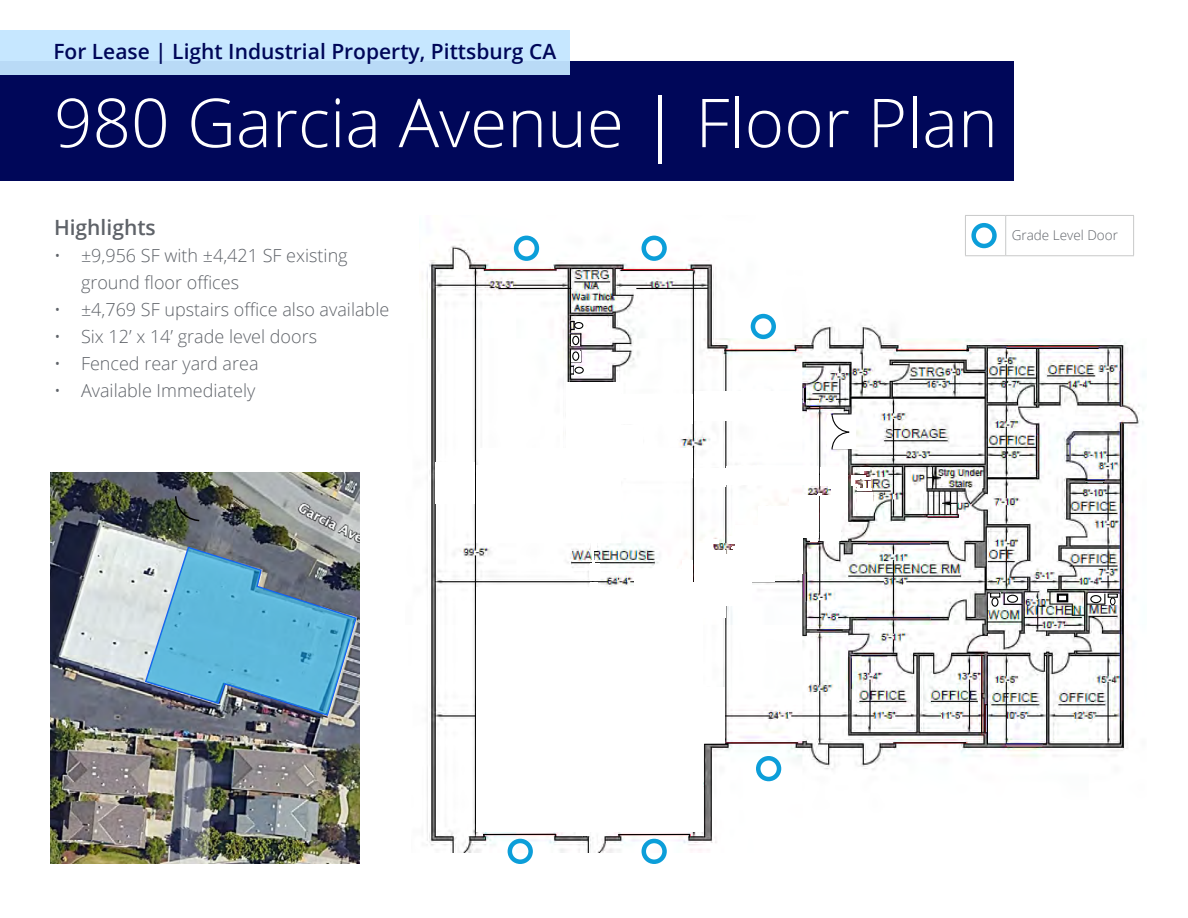
<style>
.page{position:relative;width:1188px;height:918px;background:#fff}
.page>*{position:absolute;margin:0;border:0;box-sizing:border-box;transform-origin:0 0}
.t1{font:300 67.5px "Open Sans";color:#fff}
.t2{font:600 21px "Open Sans";color:#000759}
.t3{font:600 21px "Open Sans";color:#5f6369}
.t4{font:300 18px/27px "Open Sans";color:#5f6369}
.t5{font:300 13.5px "Open Sans";color:#5f6369}
</style>
<div class="page">
<div style="left:0;top:62px;width:1013px;height:119px;background:#000759"></div>
<img style="left:51px;top:472px;width:309px;height:392px">
<div style="left:0;top:30px;width:570px;height:45px;background:linear-gradient(to right,#c2e3fc,#c2e3fc)"></div>
<img style="left:144px;top:545px;width:214px;height:172px">
<img style="left:426px;top:235px;width:718px;height:618px">
<div style="left:877px;top:215px;width:270px;height:92px;background:#fff"></div>
<div style="left:635px;top:582px;width:58px;height:5px;background:#fff"></div>
<div style="left:635px;top:569px;width:58px;height:12px;background:#fff"></div>
<div style="left:683px;top:560px;width:10px;height:14px;background:#fff"></div>
<div style="left:694px;top:550px;width:32px;height:31px;background:#fff"></div>
<div style="left:694px;top:582px;width:32px;height:36px;background:#fff"></div>
<div style="left:727px;top:582px;width:25px;height:24px;background:#fff"></div>
<div style="left:727px;top:554px;width:48px;height:27px;background:#fff"></div>
<div style="left:696px;top:544px;width:17px;height:19px;background:#fff"></div>
<div style="left:705px;top:537px;width:8px;height:8px;background:#fff"></div>
<svg style="left:713px;top:539px;width:6px;height:4px"></svg>
<div style="left:728px;top:550px;width:14px;height:6px;background:#fff"></div>
<div style="left:735px;top:525px;width:38px;height:31px;background:#fff"></div>
<div style="left:758px;top:506px;width:44px;height:68px;background:#fff"></div>
<svg style="left:731px;top:546px;width:4px;height:4px"></svg>
<div style="left:728px;top:536px;width:9px;height:7px;background:#fff"></div>
<div style="left:790px;top:495px;width:29px;height:43px;background:#fff"></div>
<div style="left:820px;top:499px;width:21px;height:42px;background:#fff"></div>
<div style="left:810px;top:529px;width:8px;height:12px;background:#fff"></div>
<div style="left:820px;top:495px;width:11px;height:6px;background:#fff"></div>
<div style="left:828px;top:482px;width:11px;height:7px;background:#fff"></div>
<div style="left:831px;top:475px;width:16px;height:36px;background:#fff"></div>
<div style="left:857px;top:492px;width:16px;height:17px;background:#fff"></div>
<svg style="left:852px;top:467px;width:20px;height:24px"></svg>
<hr style="left:636px;top:288px;width:72px;height:1px;background:#000">
<hr style="left:499px;top:288px;width:72px;height:1px;background:#000">
<hr style="left:724px;top:350px;width:72px;height:1px;background:#000">
<hr style="left:896px;top:350px;width:73px;height:1px;background:#000">
<hr style="left:483px;top:834px;width:73px;height:1px;background:#000">
<hr style="left:618px;top:834px;width:72px;height:1px;background:#000">
<hr style="left:725px;top:742px;width:73px;height:2px;background:#000">
<hr style="left:893px;top:742px;width:73px;height:1px;background:#000">
<hr style="left:849px;top:657px;width:1px;height:43px;background:#000">
<hr style="left:860px;top:654px;width:32px;height:1px;background:#8f8f8f">
<hr style="left:810px;top:631px;width:32px;height:1px;background:#8f8f8f">
<hr style="left:867px;top:618px;width:64px;height:1px;background:#8f8f8f">
<hr style="left:1006px;top:347px;width:93px;height:1px;background:#8f8f8f">
<hr style="left:1120px;top:371px;width:1px;height:35px;background:#000">
<hr style="left:1037px;top:435px;width:1px;height:35px;background:#8f8f8f">
<svg style="left:1085px;top:480px;width:20px;height:2px"></svg>
<hr style="left:1121px;top:423px;width:1px;height:35px;background:#8f8f8f">
<svg style="left:1070px;top:443px;width:1px;height:18px"></svg>
<hr style="left:1121px;top:503px;width:1px;height:86px;background:#8f8f8f">
<hr style="left:804px;top:571px;width:1px;height:55px;background:#8f8f8f">
<svg style="left:805px;top:572px;width:2px;height:30px"></svg>
<svg style="left:807px;top:542px;width:13px;height:3px"></svg>
<hr style="left:868px;top:543px;width:62px;height:2px;background:#000">
<hr style="left:867px;top:542px;width:64px;height:1px;background:#8f8f8f">
<hr style="left:865px;top:617px;width:65px;height:1px;background:#000">
<svg style="left:817px;top:630px;width:26px;height:1px"></svg>
<svg style="left:861px;top:655px;width:26px;height:1px"></svg>
<hr style="left:851px;top:658px;width:1px;height:31px;background:#000">
<hr style="left:850px;top:656px;width:1px;height:44px;background:#8f8f8f">
<hr style="left:981px;top:656px;width:2px;height:78px;background:#000">
<hr style="left:985px;top:704px;width:1px;height:30px;background:#000">
<hr style="left:987px;top:704px;width:1px;height:40px;background:#000">
<hr style="left:1007px;top:744px;width:40px;height:1px;background:#000">
<hr style="left:1007px;top:746px;width:35px;height:1px;background:#8f8f8f">
<hr style="left:1006px;top:745px;width:37px;height:1px;background:#8f8f8f">
<hr style="left:1121px;top:634px;width:1px;height:87px;background:#8f8f8f">
<hr style="left:1120px;top:423px;width:1px;height:321px;background:#000">
<hr style="left:1123px;top:423px;width:1px;height:325px;background:#000">
<svg style="left:570px;top:321px;width:11px;height:54px"></svg>
<div style="left:991px;top:598px;width:9px;height:9px;background:#fff"></div>
<div style="left:991px;top:597px;width:8px;height:10px;border:1px solid #000;border-radius:50%"></div>
<svg style="left:990px;top:592px;width:33px;height:13px"></svg>
<hr style="left:927px;top:517px;width:31px;height:1px;background:#000">
<svg style="left:1056px;top:594px;width:15px;height:9px"></svg>
<div style="left:1057px;top:593px;width:11px;height:9px;border:2px solid #000"></div>
<svg style="left:1115px;top:595px;width:3px;height:10px"></svg>
<div style="left:1108px;top:593px;width:10px;height:5px;border:1px solid #000"></div>
<svg style="left:1086px;top:594px;width:29px;height:11px"></svg>
<div style="left:574px;top:366px;width:16px;height:9px;background:#fff"></div>
<svg style="left:571px;top:351px;width:9px;height:11px"></svg>
<svg style="left:571px;top:335px;width:9px;height:11px"></svg>
<div style="left:575px;top:321px;width:9px;height:11px;background:#fff"></div>
<div style="left:572px;top:336px;width:7px;height:9px;border:1px solid #000;border-radius:50%"></div>
<div style="left:572px;top:351px;width:7px;height:10px;border:1px solid #000;border-radius:50%"></div>
<div style="left:574px;top:367px;width:10px;height:7px;border:1px solid #000;border-radius:50%"></div>
<div style="left:574px;top:322px;width:9px;height:7px;border:1px solid #000;border-radius:50%"></div>
<hr style="left:1036px;top:436px;width:1px;height:35px;background:#000">
<hr style="left:1121px;top:371px;width:1px;height:35px;background:#8f8f8f">
<svg style="left:803px;top:387px;width:17px;height:22px"></svg>
<hr style="left:1006px;top:348px;width:93px;height:1px;background:#000">
<div style="left:827px;top:415px;width:29px;height:33px;background:#fff"></div>
<svg style="left:831px;top:413px;width:19px;height:37px"></svg>
<hr style="left:620px;top:270px;width:73px;height:1px;background:#000">
<hr style="left:484px;top:269px;width:73px;height:2px;background:#000">
<div style="left:566px;top:383px;width:55px;height:76px;background:#fff"></div>
<div style="left:617px;top:426px;width:25px;height:25px;background:#fff"></div>
<div style="left:476px;top:587px;width:227px;height:245px;background:#fff"></div>
<div style="left:590px;top:582px;width:7px;height:8px;background:#fff"></div>
<div style="left:691px;top:582px;width:6px;height:7px;background:#fff"></div>
<div style="left:700px;top:688px;width:24px;height:56px;background:#fff"></div>
<div style="left:577px;top:824px;width:12px;height:12px;background:#fff"></div>
<svg style="left:704px;top:744px;width:24px;height:1px"></svg>
<div style="left:615px;top:394px;width:78px;height:29px;background:#fff"></div>
<div style="left:727px;top:392px;width:75px;height:29px;background:#fff"></div>
<div style="left:694px;top:392px;width:31px;height:29px;background:#fff"></div>
<div style="left:480px;top:449px;width:213px;height:29px;background:#fff"></div>
<div style="left:694px;top:468px;width:31px;height:18px;background:#fff"></div>
<div style="left:727px;top:466px;width:92px;height:19px;background:#fff"></div>
<div style="left:820px;top:467px;width:28px;height:19px;background:#fff"></div>
<div style="left:436px;top:463px;width:39px;height:41px;background:#fff"></div>
<div style="left:476px;top:466px;width:145px;height:77px;background:#fff"></div>
<div style="left:591px;top:541px;width:6px;height:10px;background:#fff"></div>
<div style="left:590px;top:564px;width:9px;height:17px;background:#fff"></div>
<svg style="left:592px;top:551px;width:3px;height:11px"></svg>
<svg style="left:174px;top:495px;width:27px;height:27px"></svg>
<hr style="left:965px;top:215px;width:41px;height:1px;background:#c8c9c9">
<hr style="left:965px;top:216px;width:1px;height:39px;background:#c8c9c9">
<hr style="left:1006px;top:215px;width:128px;height:1px;background:#c8c9c9">
<hr style="left:1005px;top:216px;width:1px;height:39px;background:#c8c9c9">
<hr style="left:1133px;top:216px;width:1px;height:39px;background:#c8c9c9">
<hr style="left:965px;top:255px;width:41px;height:1px;background:#c8c9c9">
<hr style="left:1006px;top:255px;width:128px;height:1px;background:#c8c9c9">
<div style="left:971px;top:223px;width:26px;height:25px;border:4px solid #0c9ed9;border-radius:50%"></div>
<div style="left:514px;top:236px;width:25px;height:25px;border:4px solid #0c9ed9;border-radius:50%"></div>
<div style="left:642px;top:236px;width:25px;height:25px;border:4px solid #0c9ed9;border-radius:50%"></div>
<div style="left:751px;top:314px;width:25px;height:25px;border:4px solid #0c9ed9;border-radius:50%"></div>
<div style="left:756px;top:756px;width:25px;height:25px;border:4px solid #0c9ed9;border-radius:50%"></div>
<div style="left:508px;top:839px;width:25px;height:25px;border:4px solid #0c9ed9;border-radius:50%"></div>
<div style="left:642px;top:839px;width:25px;height:25px;border:4px solid #0c9ed9;border-radius:50%"></div>
<p class="t2" style="left:53px;top:37px;width:504px">For Lease | Light Industrial Property, Pittsburg CA</p>
<p class="t1" style="left:54px;top:76px;width:945px">980 Garcia Avenue | Floor Plan</p>
<p class="t3" style="left:54px;top:213px;width:103px">Highlights</p>
<p class="t4" style="left:81px;top:242px;width:268px;text-indent:-27px">• ±9,956 SF with ±4,421 SF existing ground floor offices</p>
<p class="t4" style="left:54px;top:296px;width:337px">• ±4,769 SF upstairs office also available</p>
<p class="t4" style="left:54px;top:323px;width:265px">• Six 12’ x 14’ grade level doors</p>
<p class="t4" style="left:54px;top:350px;width:206px">• Fenced rear yard area</p>
<p class="t4" style="left:54px;top:377px;width:203px">• Available Immediately</p>
<p class="t5" style="left:1012px;top:226px;width:108px">Grade Level Door</p>
</div>
